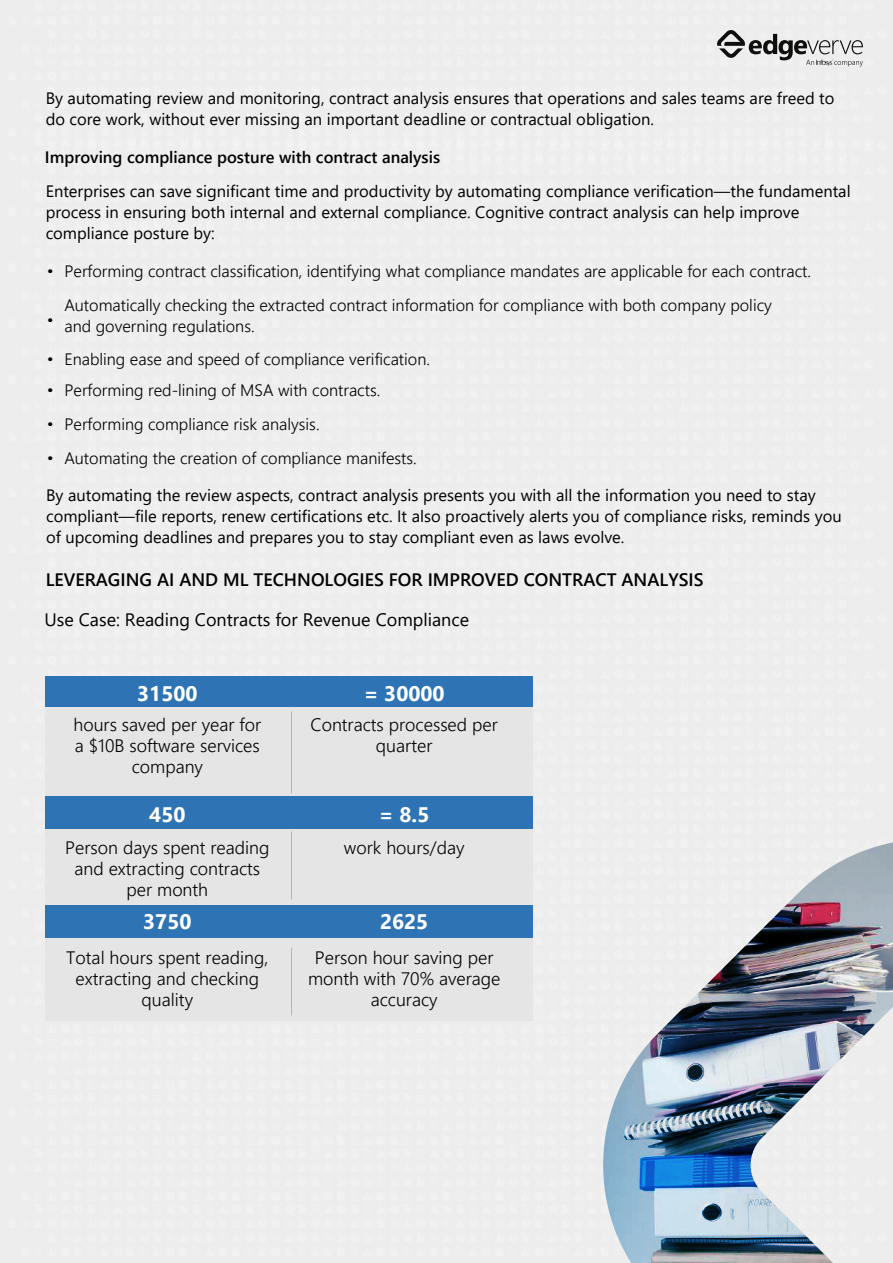
<style>
.page{position:relative;width:893px;height:1263px;background:#ededed}
.page>*{position:absolute;margin:0;border:0;box-sizing:border-box;transform-origin:0 0}
.t1{font:700 21px "Segoe UI";color:#fff}
.t2{font:300 18px/21px "Segoe UI";color:#000;text-align:center}
.t3{font:600 18px "Segoe UI";color:#000}
.t4{font:18px "Segoe UI";color:#000}
.t5{font:16.5px/21px "Segoe UI";color:#000}
.t6{font:300 16.5px/34px "Segoe UI";color:#000}
.t7{font:600 16.5px "Segoe UI";color:#000}
.t8{font:300 16.5px/31px "Gotham";color:#000}
</style>
<div class="page">
<div style="left:46px;top:676px;width:487px;height:33px;background:#2e74b5"></div>
<div style="left:46px;top:707px;width:487px;height:314px;background:#e5e5e6"></div>
<div style="left:46px;top:796px;width:487px;height:33px;background:#2e74b5"></div>
<div style="left:46px;top:905px;width:487px;height:32px;background:#2e74b5"></div>
<svg style="left:717px;top:30px;width:146px;height:37px"></svg>
<img style="left:603px;top:842px;width:290px;height:421px">
<p class="t5" style="left:46px;top:86px;width:790px">By automating review and monitoring, contract analysis ensures that operations and sales teams are freed to do core work, without ever missing an important deadline or contractual obligation.</p>
<p class="t7" style="left:45px;top:141px;width:397px">Improving compliance posture with contract analysis</p>
<p class="t5" style="left:46px;top:179px;width:806px">Enterprises can save significant time and productivity by automating compliance verification—the fundamental process in ensuring both internal and external compliance. Cognitive contract analysis can help improve compliance posture by:</p>
<p class="t8" style="left:46px;top:256px;width:9px">•</p>
<p class="t6" style="left:64px;top:253px;width:748px">Performing contract classification, identifying what compliance mandates are applicable for each contract.<br>Automatically checking the extracted contract information for compliance with both company policy</p>
<p class="t6" style="left:64px;top:308px;width:367px;line-height:32.5px">and governing regulations.<br>Enabling ease and speed of compliance verification.</p>
<p class="t6" style="left:64px;top:371px;width:354px">Performing red-lining of MSA with contracts.<br>Performing compliance risk analysis.<br>Automating the creation of compliance manifests.</p>
<p class="t5" style="left:46px;top:483px;width:797px">By automating the review aspects, contract analysis presents you with all the information you need to stay compliant—file reports, renew certifications etc. It also proactively alerts you of compliance risks, reminds you of upcoming deadlines and prepares you to stay compliant even as laws evolve.</p>
<p class="t3" style="left:46px;top:562px;width:659px">LEVERAGING AI AND ML TECHNOLOGIES FOR IMPROVED CONTRACT ANALYSIS</p>
<p class="t4" style="left:44px;top:602px;width:426px">Use Case: Reading Contracts for Revenue Compliance</p>
<p class="t8" style="left:46px;top:305px;width:9px">•</p>
<p class="t8" style="left:46px;top:343px;width:9px">• •</p>
<p class="t8" style="left:46px;top:407px;width:9px;line-height:34px">• •</p>
<p class="t1" style="left:137px;top:674px;width:62px">31500</p>
<p class="t1" style="left:364px;top:674px;width:83px">= 30000</p>
<p class="t2" style="left:73px;top:712px;width:189px">hours saved per year for a $10B software services company</p>
<p class="t2" style="left:311px;top:713px;width:189px">Contracts processed per quarter</p>
<p class="t1" style="left:149px;top:794px;width:38px">450</p>
<p class="t1" style="left:379px;top:794px;width:52px">= 8.5</p>
<p class="t2" style="left:65px;top:835px;width:206px">Person days spent reading and extracting contracts per month</p>
<p class="t2" style="left:344px;top:835px;width:122px">work hours/day</p>
<p class="t1" style="left:143px;top:902px;width:50px">3750</p>
<p class="t1" style="left:380px;top:902px;width:50px">2625</p>
<p class="t2" style="left:66px;top:945px;width:204px">Total hours spent reading, extracting and checking quality</p>
<p class="t2" style="left:308px;top:945px;width:194px">Person hour saving per month with 70% average accuracy</p>
</div>
